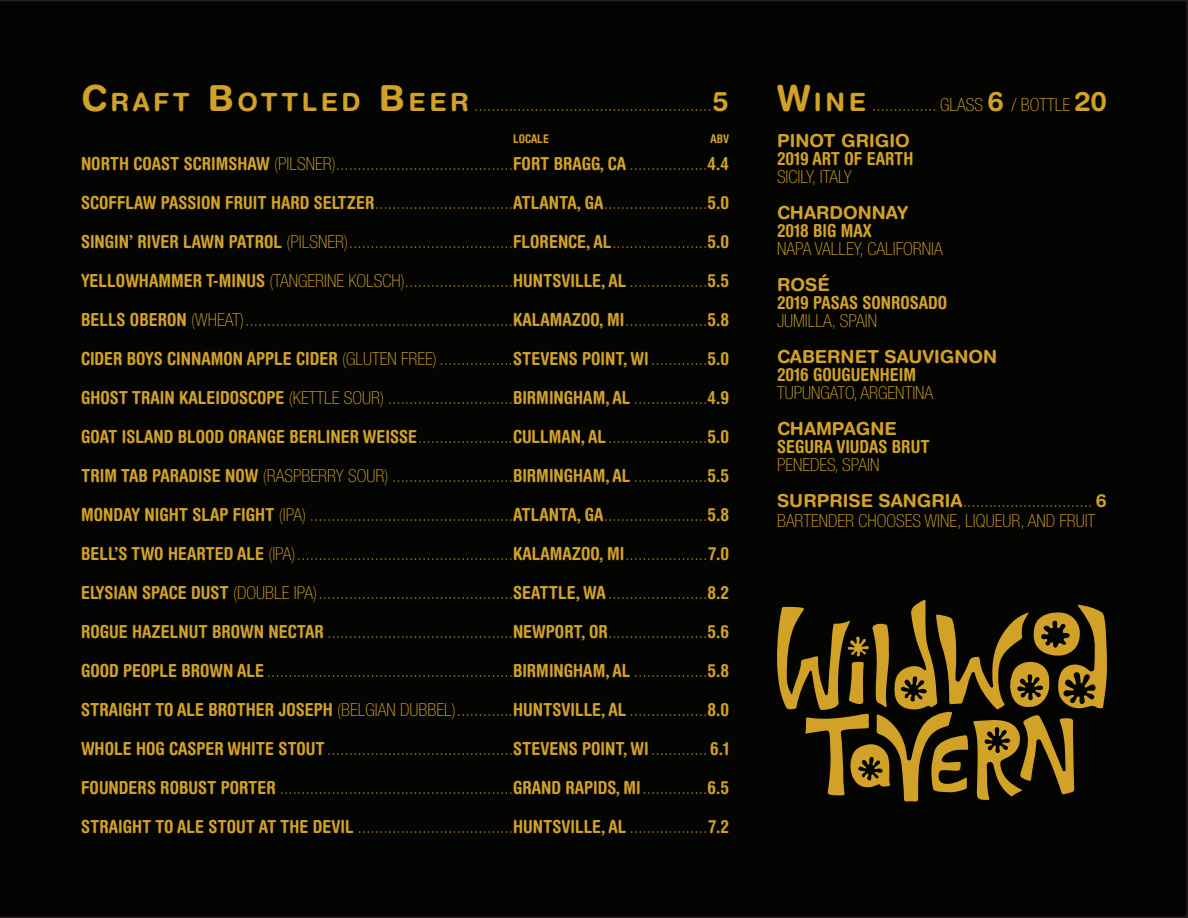
<style>
.page{position:relative;width:1188px;height:918px;background:#040503}
.page>*{position:absolute;margin:0;border:0;box-sizing:border-box;transform-origin:0 0}
.t1{font:100 condensed 18px "Helvetica Neue LT Std";color:#d2a128}
.t2{font:700 condensed 18px "Helvetica Rounded";color:#d2a128}
.t3{font:700 18px "Helvetica Rounded";color:#d2a128}
.t4{font:700 condensed 12px "Helvetica Rounded";color:#d2a128}
.s1{font-family:"Helvetica Rounded";font-weight:700;font-stretch:normal;font-size:36px}
.s2{font-family:"Helvetica Rounded";font-weight:700;font-stretch:normal;font-size:25.2px}
.s3{font-family:"Helvetica Rounded";font-weight:700;font-stretch:normal;font-size:27px}
.s4{font-family:"Helvetica Rounded";font-weight:700}
.s5{font-family:"Helvetica Neue LT Std";font-weight:100}
.s6{font-family:"Helvetica Rounded";font-weight:700;font-stretch:normal}
</style>
<div class="page">
<svg style="left:776px;top:599px;width:331px;height:203px;background:#4c3b0f"></svg>
<p class="t1" style="left:81px;top:95px;width:650px"><span class="s1">C</span> <span class="s2">RAFT</span> <span class="s1">B</span> <span class="s2">OTTLED</span> <span class="s1">B</span> <span class="s2">EER</span> .......................................................<span class="s3">5</span></p>
<p class="t4" style="left:513px;top:131px;width:38px">LOCALE</p>
<p class="t4" style="left:711px;top:131px;width:20px">ABV</p>
<p class="t1" style="left:81px;top:153px;width:650px"><span class="s4">NORTH COAST SCRIMSHAW</span> (PILSNER).........................................<span class="s4">FORT BRAGG, CA</span> ..................<span class="s4">4.4</span></p>
<p class="t1" style="left:81px;top:192px;width:650px"><span class="s4">SCOFFLAW PASSION FRUIT HARD SELTZER</span>................................<span class="s4">ATLANTA, GA</span>........................<span class="s4">5.0</span></p>
<p class="t1" style="left:81px;top:231px;width:650px"><span class="s4">SINGIN’ RIVER LAWN PATROL</span> (PILSNER)......................................<span class="s4">FLORENCE, AL</span>......................<span class="s4">5.0</span></p>
<p class="t1" style="left:81px;top:270px;width:650px"><span class="s4">YELLOWHAMMER T-MINUS</span> (TANGERINE KOLSCH).........................<span class="s4">HUNTSVILLE, AL</span> ..................<span class="s4">5.5</span></p>
<p class="t1" style="left:81px;top:309px;width:650px"><span class="s4">BELLS OBERON</span> (WHEAT)..............................................................<span class="s4">KALAMAZOO, MI</span>...................<span class="s4">5.8</span></p>
<p class="t2" style="left:81px;top:347px;width:650px">CIDER BOYS CINNAMON APPLE CIDER <span class="s5">(GLUTEN FREE) .................</span>STEVENS POINT, WI <span class="s5">.............</span>5.0</p>
<p class="t1" style="left:81px;top:387px;width:650px"><span class="s4">GHOST TRAIN KALEIDOSCOPE</span> (KETTLE SOUR) .............................<span class="s4">BIRMINGHAM, AL</span> .................<span class="s4">4.9</span></p>
<p class="t2" style="left:81px;top:425px;width:650px">GOAT ISLAND BLOOD ORANGE BERLINER WEISSE<span class="s5">......................</span>CULLMAN, AL<span class="s5">.......................</span>5.0</p>
<p class="t1" style="left:81px;top:465px;width:650px"><span class="s4">TRIM TAB PARADISE NOW</span> (RASPBERRY SOUR) ............................<span class="s4">BIRMINGHAM, AL</span> .................<span class="s4">5.5</span></p>
<p class="t1" style="left:81px;top:504px;width:650px"><span class="s4">MONDAY NIGHT SLAP FIGHT</span> (IPA) ...............................................<span class="s4">ATLANTA, GA</span>........................<span class="s4">5.8</span></p>
<p class="t1" style="left:81px;top:543px;width:650px"><span class="s4">BELL’S TWO HEARTED ALE</span> (IPA)..................................................<span class="s4">KALAMAZOO, MI</span>...................<span class="s4">7.0</span></p>
<p class="t1" style="left:81px;top:582px;width:650px"><span class="s4">ELYSIAN SPACE DUST</span> (DOUBLE IPA).............................................<span class="s4">SEATTLE, WA</span>.......................<span class="s4">8.2</span></p>
<p class="t1" style="left:81px;top:621px;width:650px"><span class="s4">ROGUE HAZELNUT BROWN NECTAR</span> ...........................................<span class="s4">NEWPORT, OR</span>.......................<span class="s4">5.6</span></p>
<p class="t1" style="left:81px;top:660px;width:650px"><span class="s4">GOOD PEOPLE BROWN ALE</span> .........................................................<span class="s4">BIRMINGHAM, AL</span> .................<span class="s4">5.8</span></p>
<p class="t1" style="left:81px;top:699px;width:650px"><span class="s4">STRAIGHT TO ALE BROTHER JOSEPH</span> (BELGIAN DUBBEL).............<span class="s4">HUNTSVILLE, AL</span> ..................<span class="s4">8.0</span></p>
<p class="t1" style="left:81px;top:738px;width:650px"><span class="s4">WHOLE HOG CASPER WHITE STOUT</span>...........................................<span class="s4">STEVENS POINT, WI</span> ............. <span class="s4">6.1</span></p>
<p class="t1" style="left:81px;top:777px;width:650px"><span class="s4">FOUNDERS ROBUST PORTER</span> ......................................................<span class="s4">GRAND RAPIDS, MI</span>...............<span class="s4">6.5</span></p>
<p class="t1" style="left:81px;top:816px;width:650px"><span class="s4">STRAIGHT TO ALE STOUT AT THE DEVIL</span> ....................................<span class="s4">HUNTSVILLE, AL</span> ..................<span class="s4">7.2</span></p>
<p class="t1" style="left:777px;top:95px;width:332px"><span class="s1">W</span> <span class="s2">INE</span> ............... GLASS <span class="s3">6</span> / BOTTLE <span class="s3">20</span></p>
<p class="t3" style="left:777px;top:130px;width:134px">PINOT GRIGIO</p>
<p class="t2" style="left:777px;top:148px;width:138px">2019 ART OF EARTH</p>
<p class="t1" style="left:777px;top:167px;width:76px">SICILY, ITALY</p>
<p class="t3" style="left:777px;top:202px;width:133px">CHARDONNAY</p>
<p class="t2" style="left:777px;top:220px;width:96px">2018 BIG MAX</p>
<p class="t1" style="left:777px;top:239px;width:167px">NAPA VALLEY, CALIFORNIA</p>
<p class="t3" style="left:777px;top:274px;width:54px">ROSÉ</p>
<p class="t2" style="left:777px;top:292px;width:172px">2019 PASAS SONROSADO</p>
<p class="t1" style="left:777px;top:311px;width:102px">JUMILLA, SPAIN</p>
<p class="t3" style="left:777px;top:346px;width:222px">CABERNET SAUVIGNON</p>
<p class="t2" style="left:777px;top:364px;width:141px">2016 GOUGUENHEIM</p>
<p class="t1" style="left:777px;top:383px;width:158px">TUPUNGATO, ARGENTINA</p>
<p class="t3" style="left:777px;top:418px;width:121px">CHAMPAGNE</p>
<p class="t2" style="left:777px;top:436px;width:154px">SEGURA VIUDAS BRUT</p>
<p class="t1" style="left:777px;top:455px;width:104px">PENEDES, SPAIN</p>
<p class="t1" style="left:777px;top:491px;width:331px"><span class="s6">SURPRISE SANGRIA</span>.............................. <span class="s6">6</span></p>
<p class="t1" style="left:777px;top:510px;width:320px">BARTENDER CHOOSES WINE, LIQUEUR, AND FRUIT</p>
</div>
